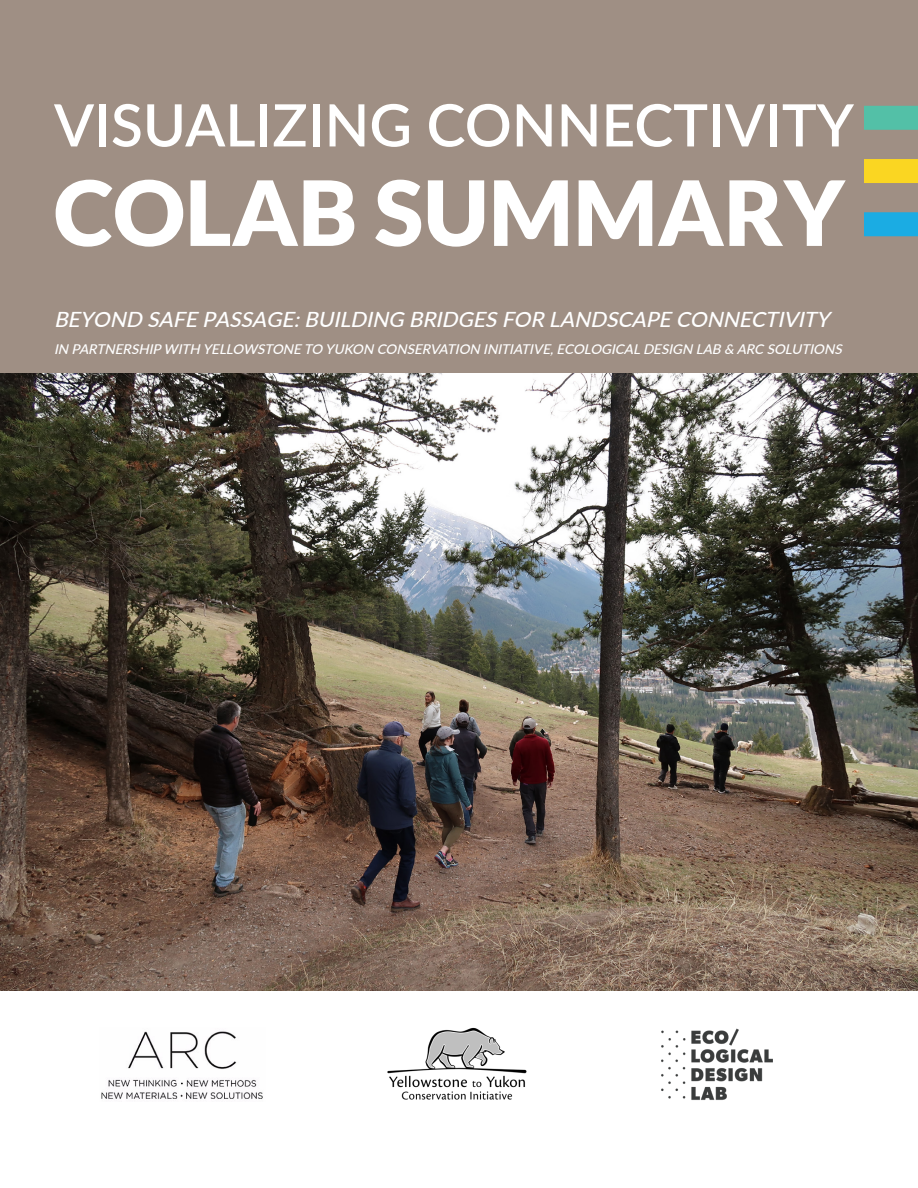
<style>
.page{position:relative;width:918px;height:1188px;background:#fff}
.page>*{position:absolute;margin:0;border:0;box-sizing:border-box;transform-origin:0 0}
.t1{font:900 90px "Lato";color:#fff}
.t2{font:600 58.5px "Lato";color:#fff}
.Subtitle{font:italic 500 21px "Lato";color:#fff}
.Subtitle-2{font:italic 500 13.5px "Lato";color:#fff}
</style>
<div class="page">
<div style="left:0;top:0;width:918px;height:966px;background:#9f8f84"></div>
<div style="left:864px;top:106px;width:54px;height:24px;background:#53c0a7"></div>
<div style="left:864px;top:159px;width:54px;height:24px;background:#fad622"></div>
<div style="left:864px;top:212px;width:54px;height:24px;background:#1bace3"></div>
<img style="left:0;top:373px;width:918px;height:617px">
<img style="left:387px;top:1027px;width:140px;height:73px">
<img style="left:101px;top:1031px;width:162px;height:68px">
<img style="left:661px;top:1028px;width:112px;height:72px">
<p class="t2" style="left:54px;top:83px;width:801px">VISUALIZING CONNECTIVITY</p>
<p class="t1" style="left:54px;top:160px;width:792px">COLAB SUMMARY</p>
<p class="Subtitle" style="left:54px;top:304px;width:783px">BEYOND SAFE PASSAGE:BUILDING BRIDGES FOR LANDSCAPE CONNECTIVITY</p>
<p class="Subtitle-2" style="left:54px;top:339px;width:793px">IN PARTNERSHIPWITH YELLOWSTONE TO YUKON CONSERVATION INITIATIVE,ECOLOGICALDESIGN LAB &amp; ARC SOLUTIONS</p>
</div>
